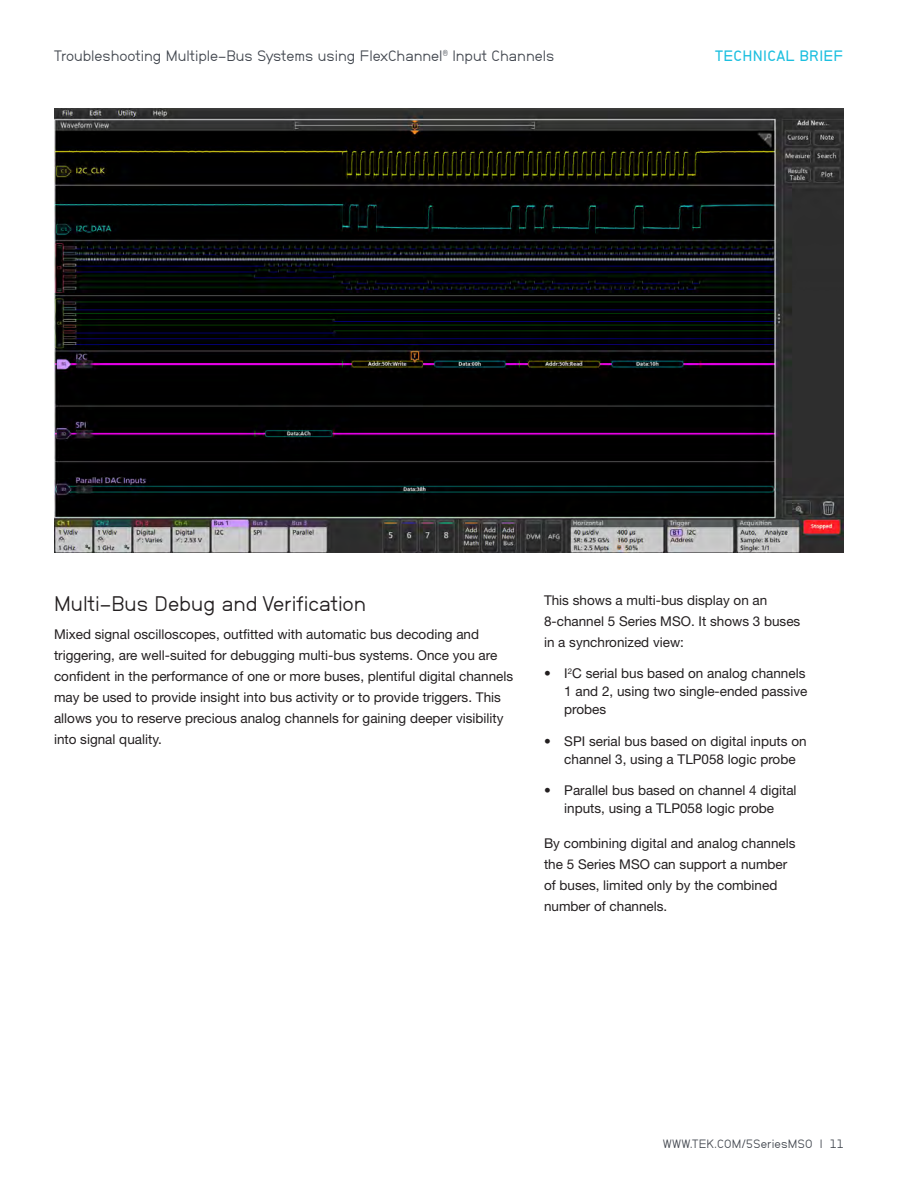
<style>
.page{position:relative;width:918px;height:1188px;background:#fff}
.page>*{position:absolute;margin:0;border:0;box-sizing:border-box;transform-origin:0 0}
.Heading_1{font:21px "Neubau Grotesk Nor";color:#231f20}
.t1{font:15px "Neubau Grotesk Nor";color:#41464e}
.t2{font:15px "Neubau Grotesk Hal";letter-spacing:.02em;color:#1cbfdf}
.Body_-_regular{font:13.5px/21px "Helvetica Neue";color:#231f20}
.Body_-_bulleted_list{font:13.5px/18px "Helvetica Neue";color:#231f20}
.t3{font:12px "Neubau Grotesk Nor";letter-spacing:.02em;color:#41464e}
</style>
<div class="page">
<img style="left:54px;top:108px;width:789px;height:444px">
<p class="t1" style="left:54px;top:47px;width:502px">Troubleshooting Multiple-Bus Systems using FlexChannel<sup>®</sup> Input Channels</p>
<p class="t2" style="left:715px;top:46px;width:129px">TECHNICAL BRIEF</p>
<p class="Heading_1" style="left:54px;top:591px;width:313px">Multi-Bus Debug and Verification</p>
<p class="Body_-_regular" style="left:54px;top:623px;width:461px">Mixed signal oscilloscopes, outfitted with automatic bus decoding and triggering, are well-suited for debugging multi-bus systems. Once you are confident in the performance of one or more buses, plentiful digital channels may be used to provide insight into bus activity or to provide triggers. This allows you to reserve precious analog channels for gaining deeper visibility into signal quality.</p>
<p class="Body_-_regular" style="left:544px;top:589px;width:258px">This shows a multi-bus display on an<br>8-channel 5 Series MSO. It shows 3 buses in a synchronized view:</p>
<p class="Body_-_bulleted_list" style="left:564px;top:664px;width:245px;text-indent:-20px">• I<sup>2</sup>C serial bus based on analog channels<br>1 and 2, using two single-ended passive probes</p>
<p class="Body_-_bulleted_list" style="left:564px;top:732px;width:244px;text-indent:-20px">• SPI serial bus based on digital inputs on channel 3, using a TLP058 logic probe</p>
<p class="Body_-_bulleted_list" style="left:544px;top:781px;width:254px;text-align:center">• Parallel bus based on channel 4 digital inputs, using a TLP058 logic probe</p>
<p class="Body_-_regular" style="left:544px;top:832px;width:253px">By combining digital and analog channels the 5 Series MSO can support a number of buses, limited only by the combined number of channels.</p>
<p class="t3" style="left:663px;top:1137px;width:182px">WWW.TEK.COM/5SeriesMSO | 11</p>
</div>
